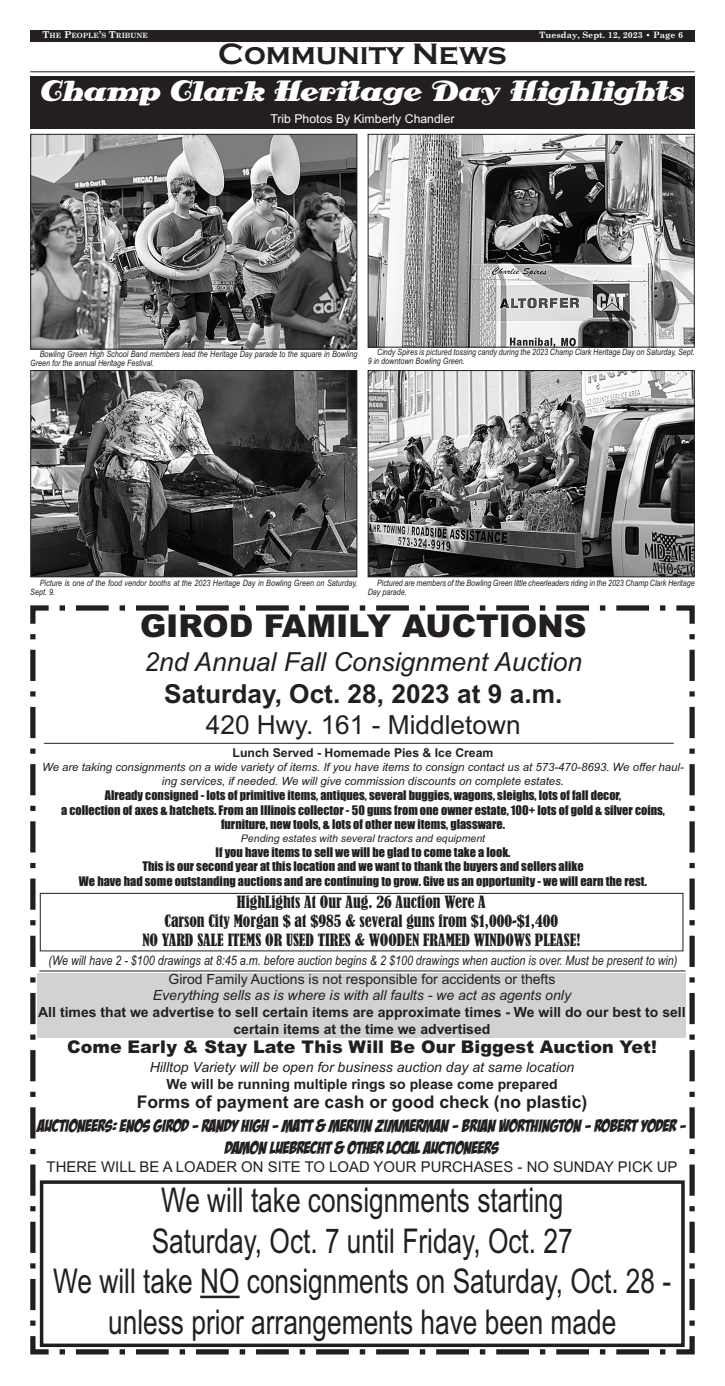
<style>
.page{position:relative;width:725px;height:1386px;background:#fff}
.page>*{position:absolute;margin:0;border:0;box-sizing:border-box;transform-origin:0 0}
.t1{font:34.12px/40.4px "Arial";color:#231f20;text-align:center;scale:.77 1}
.t2{font:900 31.5px "Arial";color:#231f20}
.t3{font:700 30.62px "Copperplate Gothic";color:#231f20}
.t4{font:28.88px "Antsy Pants";color:#fff}
.t5{font:italic 26.25px "Arial";color:#231f20}
.t6{font:700 26.25px "Arial";color:#231f20}
.t7{font:26.25px "Arial";color:#231f20}
.t8{font:17.5px/22.3px "Bada Boom BB";color:#231f20;text-align:center}
.t9{font:900 17.5px "Arial";color:#231f20}
.t10{font:700 17.5px "Arial";color:#231f20}
.t11{font:condensed 15.75px/18.9px "Bernard";color:#231f20;text-align:center}
.t12{font:14.88px "Arial";color:#231f20}
.t13{font:700 14px/16.8px "Arial";color:#231f20;text-align:center}
.t14{font:italic 14px "Arial";color:#231f20}
.t15{font:14px "Arial";color:#231f20}
.t16{font:italic 13.12px "Arial Narrow";color:#231f20}
.t17{font:12.25px/14.7px "Impact";color:#231f20;text-align:center}
.t18{font:700 12.25px "Arial";color:#231f20}
.t19{font:12.25px "Arial";color:#fff}
.t20{font:italic 11.38px/13.7px "Arial";color:#231f20;text-align:center}
.t21{font:italic 10.5px "Arial";color:#231f20}
.t22{font:italic 8.75px/8.8px "Arial Narrow";color:#231f20}
.t23{font:700 8.75px "Century Schoolbook";color:#fff}
.t24{font:700 7.17px "Century Schoolbook";color:#fff}
.s1{font-size:9.62px}
</style>
<div class="page">
<div style="left:30px;top:30px;width:664px;height:11px;background:#231f20"></div>
<hr style="left:30px;top:71px;width:664px;height:1px;background:#231f20">
<img style="left:32px;top:136px;width:323px;height:212px">
<div style="left:30px;top:134px;width:327px;height:216px;border:1px solid #231f20"></div>
<div style="left:30px;top:77px;width:664px;height:52px;background:#231f20"></div>
<img style="left:369px;top:136px;width:323px;height:210px">
<div style="left:367px;top:134px;width:327px;height:214px;border:1px solid #231f20"></div>
<img style="left:32px;top:372px;width:323px;height:203px">
<div style="left:30px;top:370px;width:327px;height:207px;border:1px solid #231f20"></div>
<img style="left:369px;top:372px;width:323px;height:203px">
<div style="left:367px;top:370px;width:327px;height:207px;border:1px solid #231f20"></div>
<svg style="left:30px;top:605px;width:665px;height:750px"></svg>
<hr style="left:44px;top:743px;width:629px;height:1px;background:#231f20">
<div style="left:40px;top:893px;width:643px;height:58px;border:1px solid #231f20"></div>
<div style="left:38px;top:973px;width:648px;height:65px;background:#d1d2d4"></div>
<hr style="left:39px;top:971px;width:646px;height:1px;background:#231f20">
<div style="left:40px;top:1180px;width:644px;height:167px;border:4px solid #231f20"></div>
<hr style="left:200px;top:1296px;width:39px;height:2px;background:#231f20">
<p class="t24" style="left:43px;top:31px;width:107px"><span class="s1">T</span>HE <span class="s1">P</span>EOPLE<span class="s1">’</span>S <span class="s1">T</span>RIBUNE</p>
<p class="t23" style="left:539px;top:30px;width:145px">Tuesday, Sept. 12, 2023 • Page 6</p>
<h3 class="t3" style="left:218px;top:36px;width:290px">Community News</h3>
<h3 class="t4" style="left:41px;top:74px;width:644px">Champ Clark Heritage Day Highlights</h3>
<p class="t19" style="left:270px;top:112px;width:186px">Trib Photos By Kimberly Chandler</p>
<p class="t22" style="left:30px;top:349px;width:328px;text-indent:9px">Bowling Green High School Band members lead the Heritage Day parade to the square in Bowling<br>Green for the annual Heritage Festival.</p>
<p class="t22" style="left:367px;top:348px;width:328px;text-indent:9px">Cindy Spires is pictured tossing candy during the 2023 Champ Clark Heritage Day on Saturday, Sept.<br>9 in downtown Bowling Green.</p>
<p class="t22" style="left:30px;top:578px;width:328px;text-indent:9px">Picture is one of the food vendor booths at the 2023 Heritage Day in Bowling Green on Saturday,<br>Sept. 9.</p>
<p class="t22" style="left:367px;top:578px;width:328px;text-indent:9px">Pictured are members of the Bowling Green little cheerleaders riding in the 2023 Champ Clark Heritage<br>Day parade.</p>
<h2 class="t2" style="left:140px;top:608px;width:448px">GIROD FAMILY AUCTIONS</h2>
<h3 class="t5" style="left:144px;top:647px;width:439px">2nd Annual Fall Consignment Auction</h3>
<h3 class="t6" style="left:164px;top:678px;width:399px">Saturday, Oct. 28, 2023 at 9 a.m.</h3>
<h3 class="t7" style="left:206px;top:710px;width:316px">420 Hwy. 161 - Middletown</h3>
<p class="t18" style="left:232px;top:746px;width:262px">Lunch Served - Homemade Pies &amp; Ice Cream</p>
<p class="t20" style="left:42px;top:760px;width:642px">We are taking consignments on a wide variety of items. If you have items to consign contact us at 573-470-8693. We offer haul&shy;ing services, if needed. We will give commission discounts on complete estates.</p>
<p class="t17" style="left:61px;top:788px;width:605px">Already consigned - lots of primitive items, antiques, several buggies, wagons, sleighs, lots of fall decor,<br>a collection of axes &amp; hatchets. From an Illinois collector - 50 guns from one owner estate, 100+ lots of gold &amp; silver coins, furniture, new tools, &amp; lots of other new items, glassware.</p>
<p class="t21" style="left:241px;top:832px;width:245px">Pending estates with several tractors and equipment</p>
<p class="t17" style="left:79px;top:845px;width:569px">If you have items to sell we will be glad to come take a look.<br>This is our second year at this location and we want to thank the buyers and sellers alike<br>We have had some outstanding auctions and are continuing to grow. Give us an opportunity - we will earn the rest.</p>
<p class="t11" style="left:142px;top:893px;width:439px">HighLights At Our Aug. 26 Auction Were A<br>Carson City Morgan $ at $985 &amp; several guns from $1,000-$1,400<br>NO YARD SALE ITEMS OR USED TIRES &amp; WOODEN FRAMED WINDOWS PLEASE!</p>
<p class="t16" style="left:49px;top:953px;width:630px">(We will have 2 - $100 drawings at 8:45 a.m. before auction begins &amp; 2 $100 drawings when auction is over. Must be present to win)</p>
<p class="t15" style="left:168px;top:971px;width:388px">Girod Family Auctions is not responsible for accidents or thefts</p>
<p class="t14" style="left:153px;top:987px;width:419px">Everything sells as is where is with all faults - we act as agents only</p>
<p class="t13" style="left:38px;top:1004px;width:649px">All times that we advertise to sell certain items are approximate times - We will do our best to sell certain items at the time we advertised</p>
<h3 class="t9" style="left:67px;top:1037px;width:591px">Come Early &amp; Stay Late This Will Be Our Biggest Auction Yet!</h3>
<p class="t14" style="left:150px;top:1059px;width:426px">Hilltop Variety will be open for business auction day at same location</p>
<p class="t13" style="left:166px;top:1075px;width:393px">We will be running multiple rings so please come prepared</p>
<h3 class="t10" style="left:137px;top:1092px;width:452px">Forms of payment are cash or good check (no plastic)</h3>
<h3 class="t8" style="left:38px;top:1114px;width:650px">AUCTIONEERS: ENOS GIROD - RANDY HIGH - MATT &amp; MERVIN ZIMMERMAN - BRIAN WORTHINGTON - ROBERT YODER -<br>DAMON LUEBRECHT &amp; OTHER LOCAL AUCTIONEERS</h3>
<p class="t12" style="left:47px;top:1158px;width:632px">THERE WILL BE A LOADER ON SITE TO LOAD YOUR PURCHASES - NO SUNDAY PICK UP</p>
<h1 class="t1" style="left:53px;top:1180px;width:804px">We will take consignments starting<br>Saturday, Oct. 7 until Friday, Oct. 27<br>We will take NO consignments on Saturday, Oct. 28 - unless prior arrangements have been made</h1>
</div>
